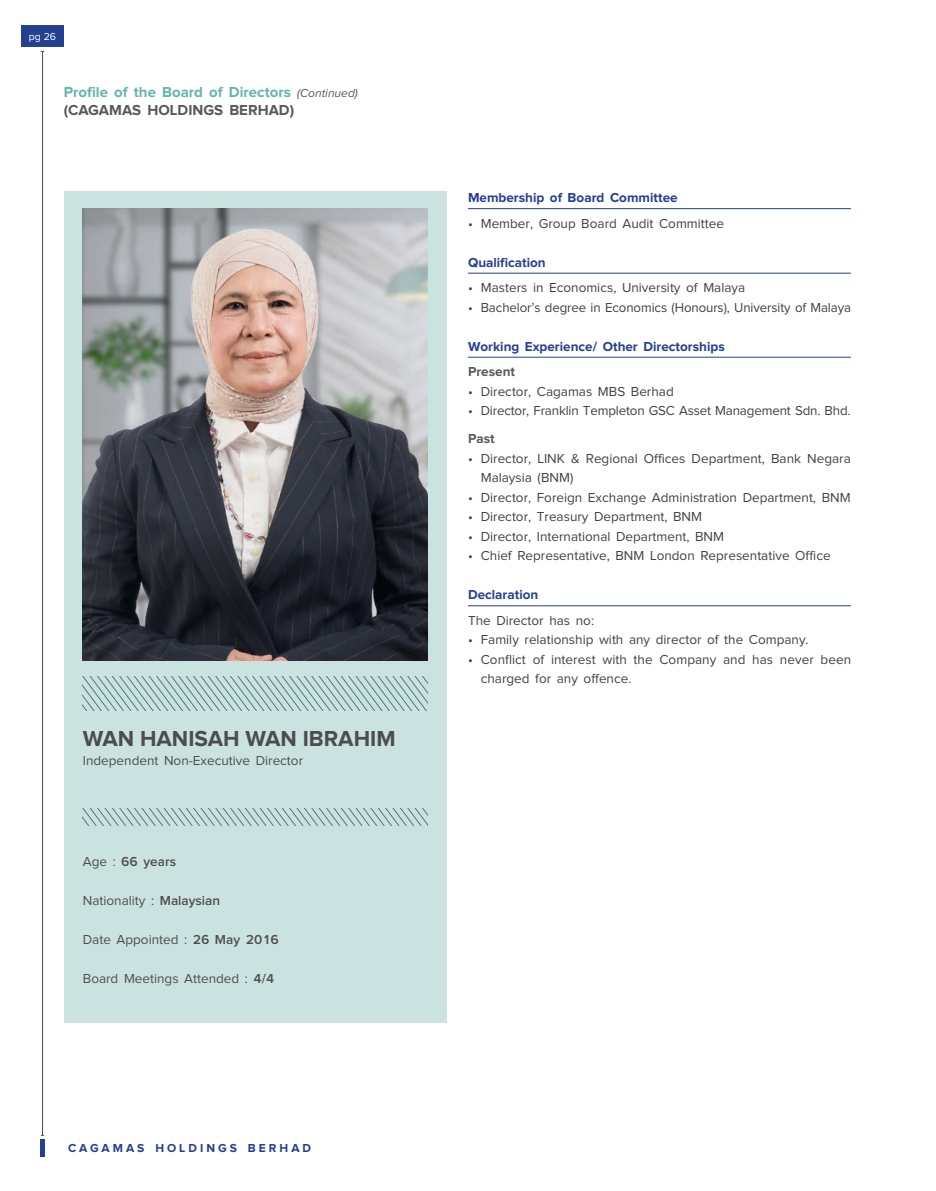
<style>
.page{position:relative;width:936px;height:1191px;background:#fff}
.page>*{position:absolute;margin:0;border:0;box-sizing:border-box;transform-origin:0 0}
.t1{font:700 22.5px "Proxima Nova";color:#4d4d4f}
.t2{font:700 15px/18px "Proxima Nova";color:#65b5ab}
.t3{font:13.5px/19.5px "Proxima Nova";color:#414142}
.t4{font:13.5px "Proxima Nova";color:#4d4d4f}
.t5{font:700 13.5px "Proxima Nova";color:#244091}
.t6{font:700 13.5px "Proxima Nova";color:#58595b}
.t7{font:600 13.5px "Proxima Nova";color:#4d4d4f}
.t8{font:700 12px "Proxima Nova";letter-spacing:.25em;color:#244091}
.t9{font:10.5px "Proxima Nova";color:#fff}
.s1{font-weight:400;font-style:italic;font-size:12px;color:#58595b}
.s2{color:#58595b}
.s3{font-weight:400}
.s4{font-weight:600}
</style>
<div class="page">
<hr style="left:468px;top:208px;width:382px;height:1px;background:#244091">
<hr style="left:468px;top:273px;width:382px;height:1px;background:#244091">
<hr style="left:468px;top:357px;width:382px;height:1px;background:#244091">
<hr style="left:468px;top:605px;width:382px;height:1px;background:#244091">
<div style="left:64px;top:191px;width:382px;height:832px;background:#cbe3e0"></div>
<svg style="left:83px;top:676px;width:344px;height:34px"></svg>
<svg style="left:83px;top:808px;width:344px;height:17px"></svg>
<img style="left:83px;top:208px;width:344px;height:452px">
<hr style="left:42px;top:51px;width:1px;height:1084px;background:#4d4d4f">
<div style="left:40px;top:1140px;width:5px;height:17px;background:#244091"></div>
<div style="left:21px;top:26px;width:43px;height:21px;background:#244091"></div>
<p class="t9" style="left:29px;top:31px;width:29px">pg 26</p>
<p class="t2" style="left:64px;top:84px;width:295px">Profile of the Board of Directors <span class="s1">(Continued) </span><span class="s2">(CAGAMAS HOLDINGS BERHAD)</span></p>
<h1 class="t1" style="left:83px;top:728px;width:314px">WAN HANISAH WAN IBRAHIM</h1>
<p class="t4" style="left:83px;top:754px;width:222px">Independent Non-Executive Director</p>
<p class="t7" style="left:83px;top:855px;width:95px"><span class="s3">Age :</span> 66 years</p>
<p class="t4" style="left:83px;top:894px;width:139px">Nationality : <span class="s4">Malaysian</span></p>
<p class="t4" style="left:83px;top:933px;width:197px">Date Appointed : <span class="s4">26 May 2016</span></p>
<p class="t4" style="left:83px;top:972px;width:193px">Board Meetings Attended : <span class="s4">4/4</span></p>
<p class="t8" style="left:68px;top:1143px;width:245px">CAGAMAS HOLDINGS BERHAD</p>
<p class="t5" style="left:468px;top:191px;width:211px">Membership of Board Committee</p>
<p class="t3" style="left:468px;top:214px;width:257px">• Member, Group Board Audit Committee</p>
<p class="t5" style="left:468px;top:256px;width:79px">Qualification</p>
<p class="t3" style="left:468px;top:278px;width:279px">• Masters in Economics, University of Malaya</p>
<p class="t3" style="left:468px;top:298px;width:384px">• Bachelor’s degree in Economics (Honours), University of Malaya</p>
<p class="t5" style="left:468px;top:340px;width:258px">Working Experience/ Other Directorships</p>
<p class="t6" style="left:468px;top:365px;width:49px">Present</p>
<p class="t3" style="left:468px;top:382px;width:207px">• Director, Cagamas MBS Berhad</p>
<p class="t3" style="left:468px;top:401px;width:384px">• Director, Franklin Templeton GSC Asset Management Sdn. Bhd.</p>
<p class="t6" style="left:468px;top:432px;width:28px">Past</p>
<p class="t3" style="left:480px;top:449px;width:371px;text-indent:-13px">• Director, LINK &amp; Regional Offices Department, Bank Negara<br>Malaysia (BNM)</p>
<p class="t3" style="left:468px;top:488px;width:384px">• Director, Foreign Exchange Administration Department, BNM</p>
<p class="t3" style="left:468px;top:507px;width:236px">• Director, Treasury Department, BNM</p>
<p class="t3" style="left:468px;top:527px;width:257px">• Director, International Department, BNM</p>
<p class="t3" style="left:468px;top:546px;width:364px">• Chief Representative, BNM London Representative Office</p>
<p class="t5" style="left:468px;top:588px;width:72px">Declaration</p>
<p class="t3" style="left:468px;top:611px;width:127px">The Director has no:</p>
<p class="t3" style="left:468px;top:630px;width:342px">• Family relationship with any director of the Company.</p>
<p class="t3" style="left:480px;top:650px;width:372px;text-indent:-13px">• Conflict of interest with the Company and has never been charged for any offence.</p>
</div>
